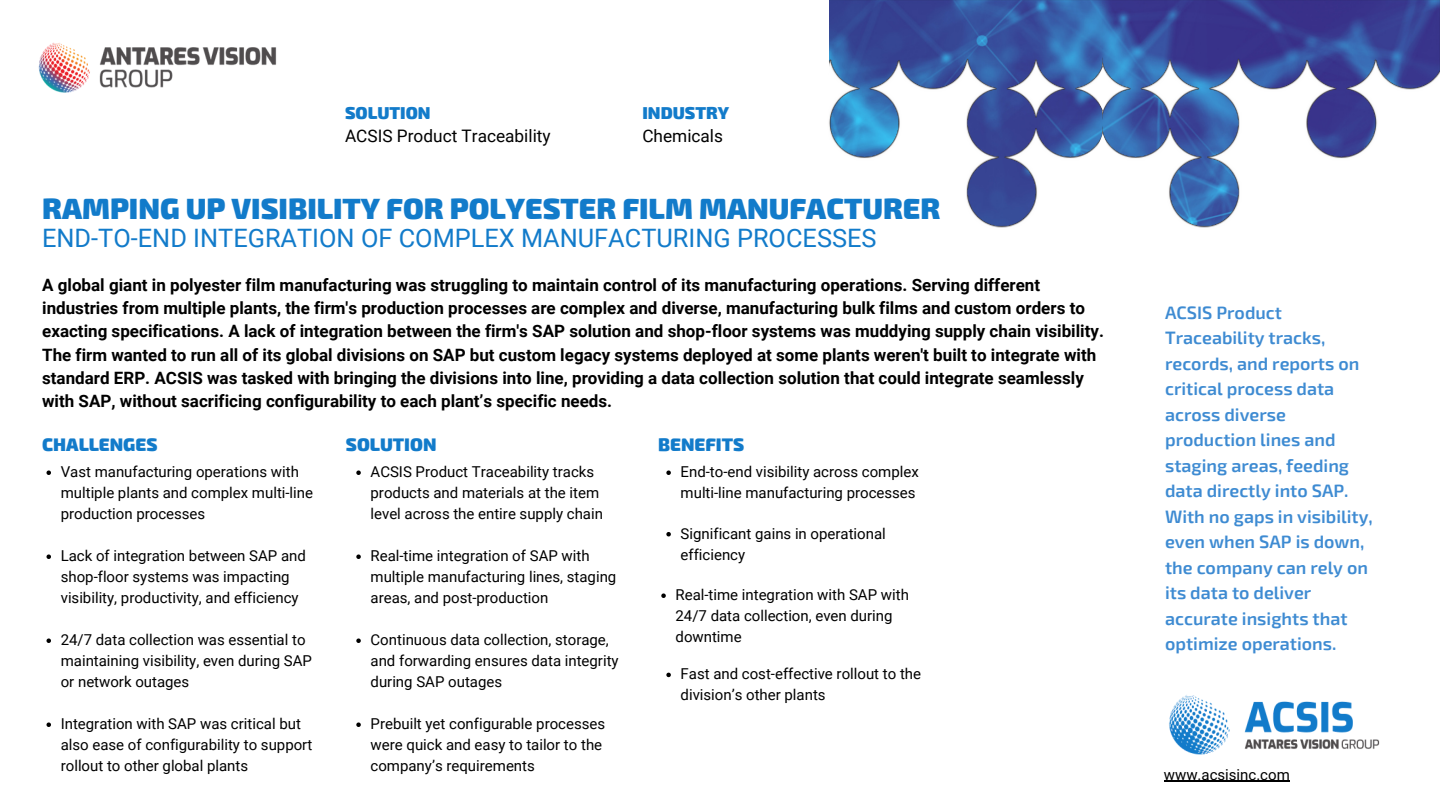
<style>
.page{position:relative;width:1440px;height:810px;background:#fff}
.page>*{position:absolute;margin:0;border:0;box-sizing:border-box;transform-origin:0 0}
.t1{font:900 29.4px "Exo 2";color:#127bca}
.t2{font:25.4px "Roboto";color:#127bca}
.t3{font:900 18.2px "Exo 2";color:#127bca}
.t4{font:600 18px/25.5px "Exo 2";color:#3e8bd2}
.t5{font:17.2px "Roboto";color:#000}
.t6{font:900 17.2px "Exo 2";color:#127bca}
.t7{font:700 17px/23.2px "Roboto";color:#000}
.t8{font:15px/21px "Roboto";color:#000}
</style>
<div class="page">
<img style="left:38px;top:42px;width:239px;height:51px">
<img style="left:1103px;top:1px;width:337px;height:227px">
<img style="left:829px;top:1px;width:274px;height:227px">
<img style="left:1169px;top:695px;width:211px;height:60px">
<svg style="left:1082px;top:68px;width:42px;height:42px"></svg>
<svg style="left:1086px;top:134px;width:33px;height:34px"></svg>
<div style="left:1086px;top:168px;width:38px;height:99px;background:#fff"></div>
<svg style="left:666px;top:470px;width:5px;height:5px"></svg>
<svg style="left:666px;top:532px;width:5px;height:4px"></svg>
<svg style="left:47px;top:470px;width:4px;height:5px"></svg>
<svg style="left:47px;top:554px;width:4px;height:5px"></svg>
<svg style="left:47px;top:638px;width:4px;height:5px"></svg>
<svg style="left:47px;top:722px;width:4px;height:5px"></svg>
<svg style="left:356px;top:470px;width:5px;height:5px"></svg>
<svg style="left:356px;top:554px;width:5px;height:5px"></svg>
<svg style="left:356px;top:638px;width:5px;height:5px"></svg>
<svg style="left:356px;top:722px;width:5px;height:5px"></svg>
<svg style="left:661px;top:593px;width:5px;height:5px"></svg>
<svg style="left:666px;top:673px;width:5px;height:4px"></svg>
<hr style="left:1164px;top:780px;width:46px;height:2px;background:#000">
<hr style="left:1210px;top:780px;width:80px;height:2px;background:#000">
<p class="t6" style="left:345px;top:101px;width:87px">SOLUTION</p>
<p class="t5" style="left:345px;top:126px;width:207px">ACSIS Product Traceability</p>
<p class="t6" style="left:642px;top:102px;width:88px">INDUSTRY</p>
<p class="t5" style="left:642px;top:126px;width:82px">Chemicals</p>
<h1 class="t1" style="left:42px;top:189px;width:900px">RAMPING UP VISIBILITY FOR POLYESTER FILM MANUFACTURER</h1>
<h2 class="t2" style="left:42px;top:223px;width:836px">END-TO-END INTEGRATION OF COMPLEX MANUFACTURING PROCESSES</h2>
<p class="t7" style="left:42px;top:273px;width:1063px">A global giant in polyester film manufacturing was struggling to maintain control of its manufacturing operations. Serving different industries from multiple plants, the firm's production processes are complex and diverse, manufacturing bulk films and custom orders to exacting specifications. A lack of integration between the firm's SAP solution and shop-floor systems was muddying supply chain visibility.<br>The firm wanted to run all of its global divisions on SAP but custom legacy systems deployed at some plants weren't built to integrate with standard ERP. ACSIS was tasked with bringing the divisions into line, providing a data collection solution that could integrate seamlessly with SAP, without sacrificing configurability to each plant’s specific needs.</p>
<p class="t3" style="left:42px;top:433px;width:117px">CHALLENGES</p>
<p class="t3" style="left:346px;top:433px;width:92px">SOLUTION</p>
<p class="t8" style="left:61px;top:462px;width:254px">Vast manufacturing operations with multiple plants and complex multi-line production processes</p>
<p class="t8" style="left:61px;top:546px;width:247px">Lack of integration between SAP and shop-floor systems was impacting visibility, productivity, and efficiency</p>
<p class="t8" style="left:61px;top:630px;width:253px">24/7 data collection was essential to maintaining visibility, even during SAP or network outages</p>
<p class="t8" style="left:61px;top:714px;width:253px">Integration with SAP was critical but also ease of configurability to support rollout to other global plants</p>
<p class="t8" style="left:371px;top:462px;width:234px">ACSIS Product Traceability tracks products and materials at the item level across the entire supply chain</p>
<p class="t8" style="left:371px;top:546px;width:247px">Real-time integration of SAP with multiple manufacturing lines, staging areas, and post-production</p>
<p class="t8" style="left:371px;top:630px;width:250px">Continuous data collection, storage, and forwarding ensures data integrity during SAP outages</p>
<p class="t8" style="left:371px;top:714px;width:236px">Prebuilt yet configurable processes were quick and easy to tailor to the company’s requirements</p>
<p class="t3" style="left:658px;top:433px;width:88px">BENEFITS</p>
<p class="t8" style="left:681px;top:462px;width:240px">End-to-end visibility across complex multi-line manufacturing processes</p>
<p class="t8" style="left:681px;top:523px;width:207px">Significant gains in operational efficiency</p>
<p class="t8" style="left:676px;top:585px;width:235px">Real-time integration with SAP with<br>24/7 data collection, even during downtime</p>
<p class="t8" style="left:681px;top:664px;width:242px">Fast and cost-effective rollout to the division’s other plants</p>
<p class="t4" style="left:1165px;top:299px;width:209px">ACSIS Product<br>Traceability tracks, records, and reports on critical process data across diverse production lines and staging areas, feeding data directly into SAP.<br>With no gaps in visibility, even when SAP is down, the company can rely on its data to deliver accurate insights that optimize operations.</p>
<p class="t8" style="left:1164px;top:764px;width:128px">www.acsisinc.com</p>
</div>
